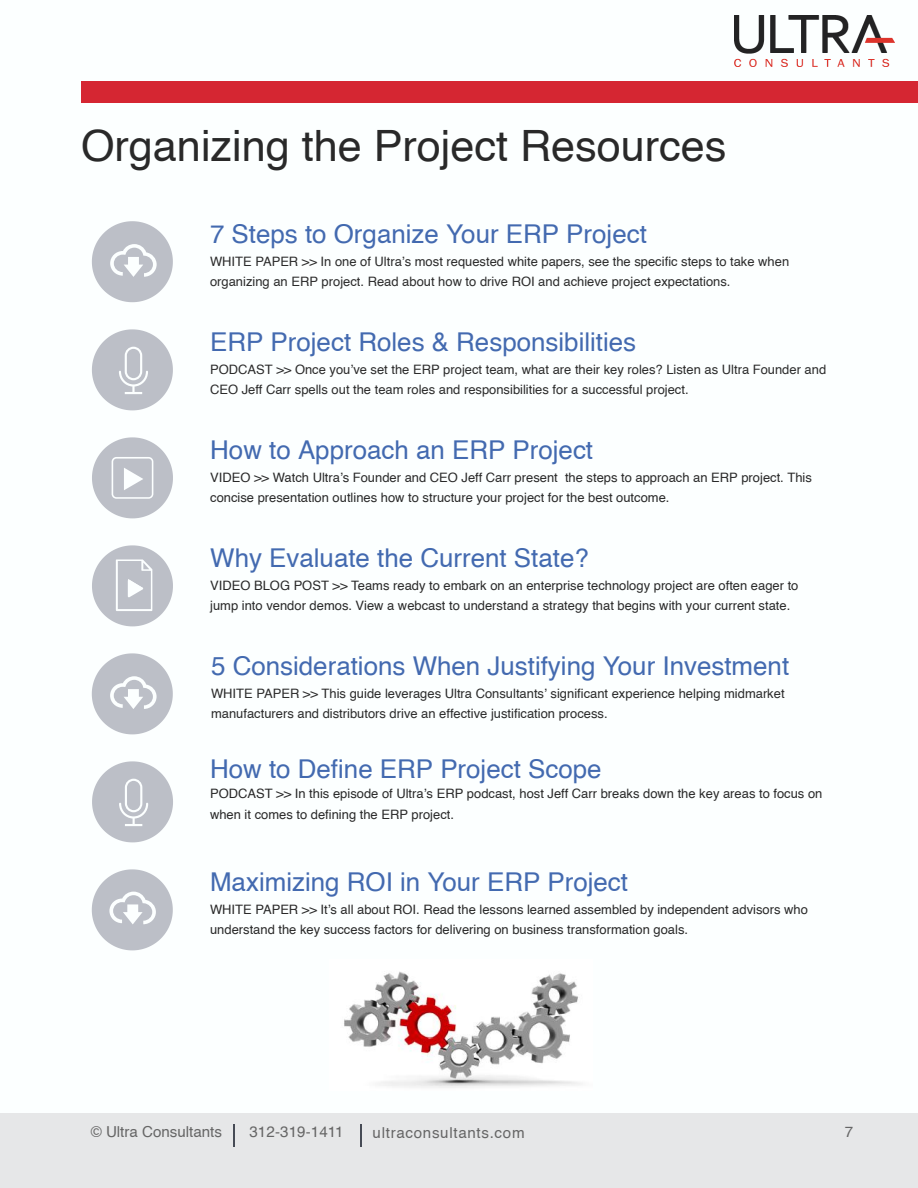
<style>
.page{position:relative;width:918px;height:1188px;background:#fff}
.page>*{position:absolute;margin:0;border:0;box-sizing:border-box;transform-origin:0 0}
.t1{font:43.2px "Helvetica";color:#292929}
.t2{font:25.95px "Helvetica";color:#436ab0}
.t3{font:15.15px "Helvetica";letter-spacing:.005em;color:#666}
.t4{font:15.15px "Helvetica";letter-spacing:.045em;color:#666}
.t5{font:12.9px/20.5px "Helvetica";color:#292929}
.t6{font:12.9px/20.5px "Helvetica";color:#2b2b2b}
</style>
<div class="page">
<div style="left:81px;top:81px;width:837px;height:22px;background:#d52632"></div>
<img style="left:734px;top:15px;width:160px;height:52px">
<svg style="left:92px;top:221px;width:81px;height:81px"></svg>
<svg style="left:92px;top:869px;width:81px;height:81px"></svg>
<svg style="left:92px;top:329px;width:81px;height:81px"></svg>
<div style="left:0;top:1113px;width:918px;height:75px;background:#e6e7e8"></div>
<svg style="left:233px;top:1124px;width:1px;height:23px"></svg>
<svg style="left:361px;top:1124px;width:1px;height:23px"></svg>
<img style="left:344px;top:971px;width:237px;height:117px">
<svg style="left:92px;top:437px;width:81px;height:81px"></svg>
<svg style="left:92px;top:545px;width:81px;height:81px"></svg>
<svg style="left:92px;top:653px;width:81px;height:81px"></svg>
<svg style="left:92px;top:761px;width:81px;height:81px"></svg>
<h1 class="t1" style="left:81px;top:128px;width:647px">Organizing the Project Resources</h1>
<h2 class="t2" style="left:210px;top:223px;width:438px">7 Steps to Organize Your ERP Project</h2>
<p class="t6" style="left:210px;top:252px;width:581px">WHITE PAPER &gt;&gt; In one of Ultra’s most requested white papers, see the specific steps to take when organizing an ERP project. Read about how to drive ROI and achieve project expectations.</p>
<h2 class="t2" style="left:210px;top:331px;width:428px">ERP Project Roles &amp; Responsibilities</h2>
<p class="t6" style="left:210px;top:360px;width:618px">PODCAST &gt;&gt; Once you’ve set the ERP project team, what are their key roles? Listen as Ultra Founder and<br>CEO Jeff Carr spells out the team roles and responsibilities for a successful project.</p>
<h2 class="t2" style="left:210px;top:439px;width:384px">How to Approach an ERP Project</h2>
<p class="t5" style="left:210px;top:468px;width:603px">VIDEO &gt;&gt; Watch Ultra’s Founder and CEO Jeff Carr present the steps to approach an ERP project. This concise presentation outlines how to structure your project for the best outcome.</p>
<h2 class="t2" style="left:210px;top:547px;width:380px">Why Evaluate the Current State?</h2>
<p class="t5" style="left:210px;top:576px;width:590px">VIDEO BLOG POST &gt;&gt; Teams ready to embark on an enterprise technology project are often eager to jump into vendor demos. View a webcast to understand a strategy that begins with your current state.</p>
<h2 class="t2" style="left:211px;top:655px;width:580px">5 Considerations When Justifying Your Investment</h2>
<p class="t6" style="left:211px;top:684px;width:575px">WHITE PAPER &gt;&gt; This guide leverages Ultra Consultants’ significant experience helping midmarket manufacturers and distributors drive an effective justification process.</p>
<h2 class="t2" style="left:210px;top:758px;width:393px">How to Define ERP Project Scope</h2>
<p class="t5" style="left:210px;top:784px;width:614px">PODCAST &gt;&gt; In this episode of Ultra’s ERP podcast, host Jeff Carr breaks down the key areas to focus on when it comes to defining the ERP project.</p>
<h2 class="t2" style="left:210px;top:871px;width:420px">Maximizing ROI in Your ERP Project</h2>
<p class="t5" style="left:210px;top:900px;width:599px">WHITE PAPER &gt;&gt; It’s all about ROI. Read the lessons learned assembled by independent advisors who understand the key success factors for delivering on business transformation goals.</p>
<p class="t3" style="left:91px;top:1126px;width:133px">© Ultra Consultants</p>
<p class="t3" style="left:249px;top:1126px;width:96px">312-319-1411</p>
<p class="t4" style="left:373px;top:1127px;width:154px">ultraconsultants.com</p>
<p class="t3" style="left:845px;top:1126px;width:10px">7</p>
</div>
